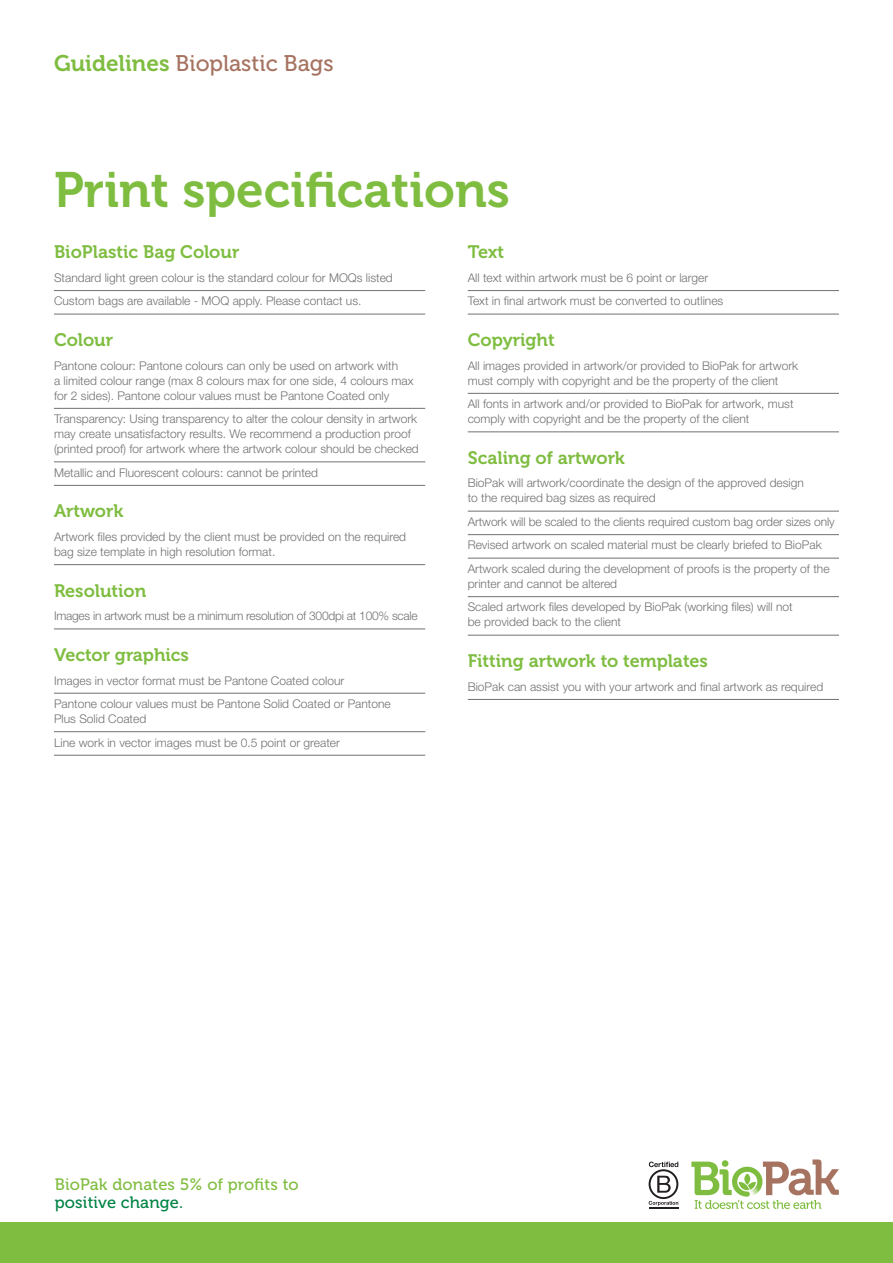
<style>
.page{position:relative;width:893px;height:1263px;background:#fff}
.page>*{position:absolute;margin:0;border:0;box-sizing:border-box;transform-origin:0 0}
.Page_header{font:49.5px "Museo 700";color:#7fbd41}
.t1{font:22.5px "Museo 500";color:#a67361}
.Sub_subheader{font:18px "Museo 700";color:#7fbd41}
.t2{font:16.5px "Museo 500";letter-spacing:.01em;color:#81bd41}
.t3{font:16.5px "Museo 500";letter-spacing:.01em;color:#008345}
.Custom_branding_copy{font:300 12px/15px "Helvetica Neue LT Pro";color:#707171}
.Custom_branding_copy-2{font:300 12px "Helvetica Neue LT Pro";letter-spacing:-.02em;color:#707171}
.s1{font-family:"Museo 700";color:#7fbd41}
</style>
<div class="page">
<div style="left:0;top:1222px;width:893px;height:41px;background:#7fbd41"></div>
<svg style="left:691px;top:1159px;width:148px;height:50px"></svg>
<hr style="left:649px;top:1207px;width:29px;height:2px;background:#231f20">
<svg style="left:649px;top:1161px;width:30px;height:45px"></svg>
<hr style="left:54px;top:290px;width:371px;height:1px;background:#707171">
<hr style="left:54px;top:314px;width:371px;height:1px;background:#707171">
<hr style="left:54px;top:408px;width:371px;height:1px;background:#707171">
<hr style="left:54px;top:462px;width:371px;height:1px;background:#707171">
<hr style="left:54px;top:485px;width:371px;height:1px;background:#707171">
<hr style="left:54px;top:564px;width:371px;height:1px;background:#707171">
<hr style="left:54px;top:629px;width:371px;height:1px;background:#707171">
<hr style="left:54px;top:693px;width:371px;height:1px;background:#707171">
<hr style="left:54px;top:731px;width:371px;height:1px;background:#707171">
<hr style="left:54px;top:755px;width:371px;height:1px;background:#707171">
<hr style="left:468px;top:290px;width:371px;height:1px;background:#707171">
<hr style="left:468px;top:314px;width:371px;height:1px;background:#707171">
<hr style="left:468px;top:393px;width:371px;height:1px;background:#707171">
<hr style="left:468px;top:432px;width:371px;height:1px;background:#707171">
<hr style="left:468px;top:511px;width:371px;height:1px;background:#707171">
<hr style="left:468px;top:534px;width:371px;height:1px;background:#707171">
<hr style="left:468px;top:558px;width:371px;height:1px;background:#707171">
<hr style="left:468px;top:596px;width:371px;height:1px;background:#707171">
<hr style="left:468px;top:635px;width:371px;height:1px;background:#707171">
<hr style="left:468px;top:699px;width:371px;height:1px;background:#707171">
<h2 class="t1" style="left:54px;top:51px;width:281px"><span class="s1">Guidelines</span> Bioplastic Bags</h2>
<p class="Page_header" style="left:54px;top:162px;width:457px">Print specifications</p>
<p class="Sub_subheader" style="left:54px;top:242px;width:187px">BioPlastic Bag Colour</p>
<p class="Custom_branding_copy" style="left:54px;top:270px;width:340px">Standard light green colour is the standard colour for MOQs listed</p>
<p class="Custom_branding_copy" style="left:54px;top:293px;width:309px">Custom bags are available - MOQ apply. Please contact us.</p>
<p class="Sub_subheader" style="left:54px;top:330px;width:61px">Colour</p>
<p class="Custom_branding_copy" style="left:54px;top:358px;width:361px">Pantone colour: Pantone colours can only be used on artwork with<br>a limited colour range (max 8 colours max for one side, 4 colours max for 2 sides). Pantone colour values must be Pantone Coated only</p>
<p class="Custom_branding_copy" style="left:54px;top:411px;width:366px">Transparency: Using transparency to alter the colour density in artwork may create unsatisfactory results. We recommend a production proof (printed proof) for artwork where the artwork colour should be checked</p>
<p class="Custom_branding_copy" style="left:54px;top:465px;width:266px">Metallic and Fluorescent colours: cannot be printed</p>
<p class="Sub_subheader" style="left:54px;top:501px;width:71px">Artwork</p>
<p class="Custom_branding_copy" style="left:54px;top:529px;width:354px">Artwork files provided by the client must be provided on the required bag size template in high resolution format.</p>
<p class="Sub_subheader" style="left:54px;top:580px;width:94px">Resolution</p>
<p class="Custom_branding_copy-2" style="left:54px;top:609px;width:365px">Images in artwork must be a minimum resolution of 300dpi at 100% scale</p>
<p class="Sub_subheader" style="left:54px;top:645px;width:136px">Vector graphics</p>
<p class="Custom_branding_copy" style="left:54px;top:672px;width:292px">Images in vector format must be Pantone Coated colour</p>
<p class="Custom_branding_copy" style="left:54px;top:696px;width:338px">Pantone colour values must be Pantone Solid Coated or Pantone<br>Plus Solid Coated</p>
<p class="Custom_branding_copy" style="left:54px;top:734px;width:287px">Line work in vector images must be 0.5 point or greater</p>
<p class="Sub_subheader" style="left:468px;top:242px;width:38px">Text</p>
<p class="Custom_branding_copy" style="left:468px;top:270px;width:242px">All text within artwork must be 6 point or larger</p>
<p class="Custom_branding_copy" style="left:468px;top:293px;width:257px">Text in final artwork must be converted to outlines</p>
<p class="Sub_subheader" style="left:468px;top:330px;width:88px">Copyright</p>
<p class="Custom_branding_copy" style="left:468px;top:358px;width:332px">All images provided in artwork/or provided to BioPak for artwork must comply with copyright and be the property of the client</p>
<p class="Custom_branding_copy" style="left:468px;top:396px;width:327px">All fonts in artwork and/or provided to BioPak for artwork, must comply with copyright and be the property of the client</p>
<p class="Sub_subheader" style="left:468px;top:448px;width:159px">Scaling of artwork</p>
<p class="Custom_branding_copy" style="left:468px;top:475px;width:338px">BioPak will artwork/coordinate the design of the approved design to the required bag sizes as required</p>
<p class="Custom_branding_copy" style="left:468px;top:514px;width:368px">Artwork will be scaled to the clients required custom bag order sizes only</p>
<p class="Custom_branding_copy" style="left:468px;top:537px;width:355px">Revised artwork on scaled material must be clearly briefed to BioPak</p>
<p class="Custom_branding_copy" style="left:468px;top:561px;width:363px">Artwork scaled during the development of proofs is the property of the printer and cannot be altered</p>
<p class="Custom_branding_copy" style="left:468px;top:599px;width:326px">Scaled artwork files developed by BioPak (working files) will not be provided back to the client</p>
<p class="Sub_subheader" style="left:468px;top:651px;width:242px">Fitting artwork to templates</p>
<p class="Custom_branding_copy" style="left:468px;top:679px;width:357px">BioPak can assist you with your artwork and final artwork as required</p>
<h3 class="t2" style="left:55px;top:1175px;width:245px">BioPak donates 5% of profits to</h3>
<h3 class="t3" style="left:55px;top:1193px;width:130px">positive change.</h3>
</div>
